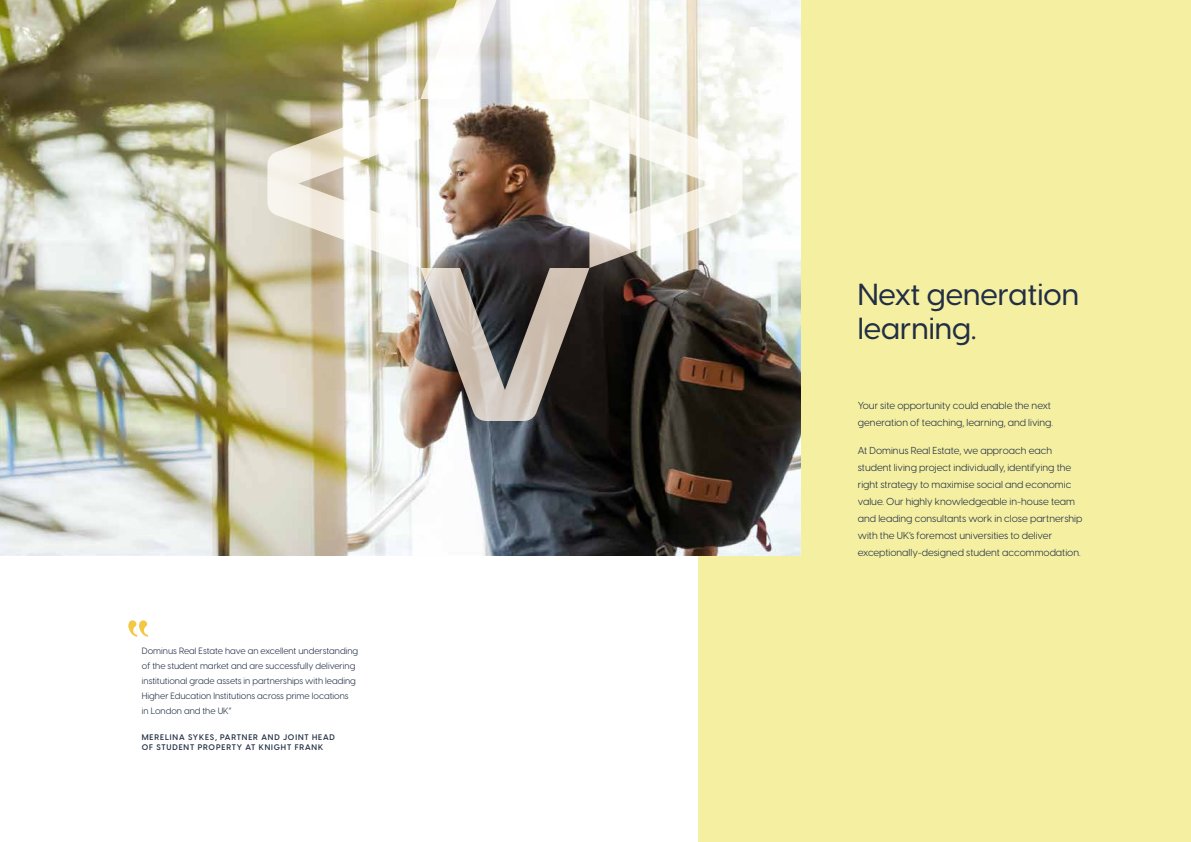
<style>
.page{position:relative;width:1191px;height:842px;background:#fff}
.page>*{position:absolute;margin:0;border:0;box-sizing:border-box;transform-origin:0 0}
.t1{font:500 30px/34px "Visby CF";color:#212e44}
.t2{font:10px/17px "Visby CF";color:#212e44}
.t3{font:9px/15px "Visby CF";color:#212e44}
.t4{font:600 8px/9.6px "Visby CF";letter-spacing:.11em;color:#212e44}
</style>
<div class="page">
<div style="left:698px;top:0;width:493px;height:842px;background:#f4efa1"></div>
<img style="left:0;top:0;width:801px;height:556px">
<img style="left:267px;top:0;width:475px;height:421px">
<p class="t3" style="left:142px;top:642px;width:218px">Dominus Real Estate have an excellent understanding of the student market and are successfully delivering institutional grade assets in partnerships with leading Higher Education Institutions across prime locations<br>in London and the UK”</p>
<p class="t4" style="left:142px;top:732px;width:195px">MERELINA SYKES, PARTNER AND JOINT HEAD<br>OF STUDENT PROPERTY AT KNIGHT FRANK</p>
<h1 class="t1" style="left:858px;top:275px;width:223px">Next generation learning.</h1>
<p class="t2" style="left:858px;top:396px;width:197px">Your site opportunity could enable the next generation of teaching, learning, and living.</p>
<p class="t2" style="left:858px;top:441px;width:226px">At Dominus Real Estate, we approach each student living project individually, identifying the right strategy to maximise social and economic value. Our highly knowledgeable in-house team and leading consultants work in close partnership with the UK’s foremost universities to deliver exceptionally-designed student accommodation.</p>
</div>
